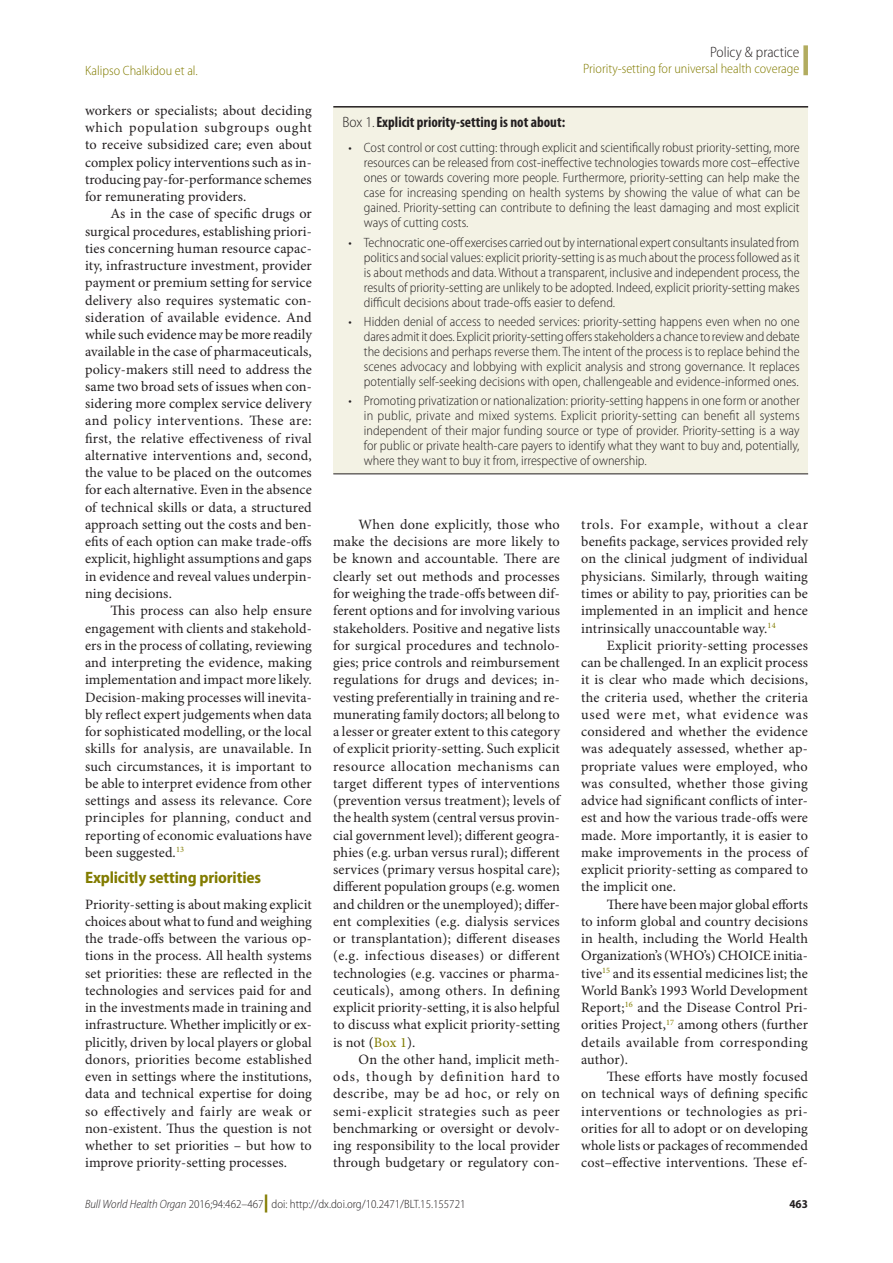
<style>
.page{position:relative;width:893px;height:1263px;background:#fff}
.page>*{position:absolute;margin:0;border:0;box-sizing:border-box;transform-origin:0 0}
.Head_2{font:700 semi-condensed 16.5px "Myriad Pro";letter-spacing:-.01em;color:#827c00}
.Box_Title{font:700 condensed 15px "Myriad Pro";color:#231f20}
.Section_Title{font:300 semi-condensed 15px "Myriad Pro";color:#231f20}
.Para_Ind{font:14.25px/17.2px "Minion Pro";letter-spacing:.01em;color:#231f20;text-align:justify}
.Para_No_Ind{font:14.25px/17.2px "Minion Pro";letter-spacing:.005em;color:#231f20;text-align:justify}
.t1{font:300 semi-condensed 13.5px/15px "Myriad Pro";color:#231f20;text-align:justify}
.RH_Outside{font:300 semi-condensed 13.5px "Myriad Pro";color:#827c00}
.RH_Inside{font:300 semi-condensed 13.5px "Myriad Pro";color:#827c00}
.t2{font:300 semi-condensed 12px "Myriad Pro";color:#231f20}
.t3{font:700 semi-condensed 12px "Myriad Pro";color:#231f20}
.s1{font-weight:300;font-stretch:semi-condensed}
.s2{color:#827c00}
.s3{font-style:italic}
.s4{font-weight:900;font-stretch:normal;font-size:18px;color:#827c00}
</style>
<div class="page">
<div style="left:803px;top:45px;width:5px;height:30px;background:#b2ac5f"></div>
<div style="left:333px;top:108px;width:475px;height:366px;background:#f3f2e4"></div>
<hr style="left:333px;top:106px;width:475px;height:2px;background:#231f20">
<hr style="left:333px;top:473px;width:475px;height:1px;background:#231f20">
<p class="Section_Title" style="left:710px;top:44px;width:91px">Policy &amp; practice</p>
<p class="RH_Inside" style="left:85px;top:63px;width:114px">Kalipso Chalkidou et al.</p>
<p class="RH_Outside" style="left:583px;top:61px;width:218px">Priority-setting for universal health coverage</p>
<p class="Para_Ind" style="left:85px;top:102px;width:228px">workers or specialists; about deciding which population subgroups ought to receive subsidized care; even about complex policy interventions such as in&shy;troducing pay-for-performance schemes for remunerating providers.</p>
<p class="Para_Ind" style="left:85px;top:206px;width:228px;text-indent:26px">As in the case of specific drugs or surgical procedures, establishing priori&shy;ties concerning human resource capac&shy;ity, infrastructure investment, provider payment or premium setting for service delivery also requires systematic con&shy;sideration of available evidence. And while such evidence may be more readily available in the case of pharmaceuticals, policy-makers still need to address the same two broad sets of issues when con&shy;sidering more complex service delivery and policy interventions. These are: first, the relative effectiveness of rival alternative interventions and, second, the value to be placed on the outcomes for each alternative. Even in the absence of technical skills or data, a structured approach setting out the costs and ben&shy;efits of each option can make trade-offs explicit, highlight assumptions and gaps in evidence and reveal values underpin&shy;ning decisions.</p>
<p class="Para_Ind" style="left:85px;top:603px;width:228px;text-indent:26px">This process can also help ensure engagement with clients and stakehold&shy;ers in the process of collating, reviewing and interpreting the evidence, making implementation and impact more likely.<br>Decision-making processes will inevita&shy;bly reflect expert judgements when data for sophisticated modelling, or the local skills for analysis, are unavailable. In such circumstances, it is important to be able to interpret evidence from other settings and assess its relevance. Core principles for planning, conduct and reporting of economic evaluations have been suggested.<sup>13</sup></p>
<p class="Head_2" style="left:85px;top:868px;width:178px">Explicitly setting priorities</p>
<p class="Para_No_Ind" style="left:85px;top:896px;width:228px">Priority-setting is about making explicit choices about what to fund and weighing the trade-offs between the various op&shy;tions in the process. All health systems set priorities: these are reflected in the technologies and services paid for and in the investments made in training and infrastructure. Whether implicitly or ex&shy;plicitly, driven by local players or global donors, priorities become established even in settings where the institutions, data and technical expertise for doing so effectively and fairly are weak or non-existent. Thus the question is not whether to set priorities – but how to improve priority-setting processes.</p>
<p class="Box_Title" style="left:342px;top:113px;width:224px"><span class="s1">Box 1.</span>Explicit priority-setting is not about:</p>
<p class="t1" style="left:364px;top:141px;width:438px;text-indent:-15px">• Cost control or cost cutting: through explicit and scientifically robust priority-setting, more resources can be released from cost-ineffective technologies towards more cost–effective ones or towards covering more people. Furthermore, priority-setting can help make the case for increasing spending on health systems by showing the value of what can be gained. Priority-setting can contribute to defining the least damaging and most explicit ways of cutting costs.</p>
<p class="t1" style="left:364px;top:235px;width:438px;text-indent:-15px">• Technocratic one-off exercises carried out by international expert consultants insulated from politics and social values: explicit priority-setting is as much about the process followed as it is about methods and data. Without a transparent, inclusive and independent process, the results of priority-setting are unlikely to be adopted. Indeed, explicit priority-setting makes difficult decisions about trade-offs easier to defend.</p>
<p class="t1" style="left:364px;top:314px;width:437px;text-indent:-15px">• Hidden denial of access to needed services: priority-setting happens even when no one dares admit it does. Explicit priority-setting offers stakeholders a chance to review and debate the decisions and perhaps reverse them. The intent of the process is to replace behind the scenes advocacy and lobbying with explicit analysis and strong governance. It replaces potentially self-seeking decisions with open, challengeable and evidence-informed ones.</p>
<p class="t1" style="left:364px;top:393px;width:437px;text-indent:-15px">• Promoting privatization or nationalization: priority-setting happens in one form or another in public, private and mixed systems. Explicit priority-setting can benefit all systems independent of their major funding source or type of provider. Priority-setting is a way for public or private health-care payers to identify what they want to buy and, potentially, where they want to buy it from, irrespective of ownership.</p>
<p class="Para_Ind" style="left:333px;top:516px;width:228px;text-indent:26px">When done explicitly, those who make the decisions are more likely to be known and accountable. There are clearly set out methods and processes for weighing the trade-offs between dif&shy;ferent options and for involving various stakeholders. Positive and negative lists for surgical procedures and technolo&shy;gies; price controls and reimbursement regulations for drugs and devices; in&shy;vesting preferentially in training and re&shy;munerating family doctors; all belong to a lesser or greater extent to this category of explicit priority-setting. Such explicit resource allocation mechanisms can target different types of interventions (prevention versus treatment); levels of the health system (central versus provin&shy;cial government level); different geogra&shy;phies (e.g. urban versus rural); different services (primary versus hospital care); different population groups (e.g. women and children or the unemployed); differ&shy;ent complexities (e.g. dialysis services or transplantation); different diseases (e.g. infectious diseases) or different technologies (e.g. vaccines or pharma&shy;ceuticals), among others. In defining explicit priority-setting, it is also helpful to discuss what explicit priority-setting is not (<span class="s2">Box 1</span>).</p>
<p class="Para_Ind" style="left:333px;top:1051px;width:228px;text-indent:26px">On the other hand, implicit meth&shy;ods, though by definition hard to describe, may be ad hoc, or rely on semi-explicit strategies such as peer benchmarking or oversight or devolv&shy;ing responsibility to the local provider through budgetary or regulatory con-</p>
<p class="Para_Ind" style="left:581px;top:516px;width:228px">trols. For example, without a clear benefits package, services provided rely on the clinical judgment of individual physicians. Similarly, through waiting times or ability to pay, priorities can be implemented in an implicit and hence intrinsically unaccountable way.<sup>14</sup></p>
<p class="Para_Ind" style="left:581px;top:637px;width:228px;text-indent:26px">Explicit priority-setting processes can be challenged. In an explicit process it is clear who made which decisions, the criteria used, whether the criteria used were met, what evidence was considered and whether the evidence was adequately assessed, whether ap&shy;propriate values were employed, who was consulted, whether those giving advice had significant conflicts of inter&shy;est and how the various trade-offs were made. More importantly, it is easier to make improvements in the process of explicit priority-setting as compared to the implicit one.</p>
<p class="Para_Ind" style="left:581px;top:896px;width:228px;text-indent:26px">There have been major global efforts to inform global and country decisions in health, including the World Health Organization’s (WHO’s) CHOICE initia&shy;tive<sup>15</sup> and its essential medicines list; the World Bank’s 1993 World Development Report;<sup>16</sup> and the Disease Control Pri&shy;orities Project,<sup>17</sup> among others (further details available from corresponding author).</p>
<p class="Para_Ind" style="left:581px;top:1068px;width:228px;text-indent:26px">These efforts have mostly focused on technical ways of defining specific interventions or technologies as pri&shy;orities for all to adopt or on developing whole lists or packages of recommended cost–effective interventions. These ef-</p>
<p class="t2" style="left:85px;top:1198px;width:382px"><span class="s3">Bull World Health Organ</span> 2016;94:462–467<span class="s4">|</span> doi: http://dx.doi.org/10.2471/BLT.15.155721</p>
<p class="t3" style="left:789px;top:1197px;width:20px">463</p>
</div>
